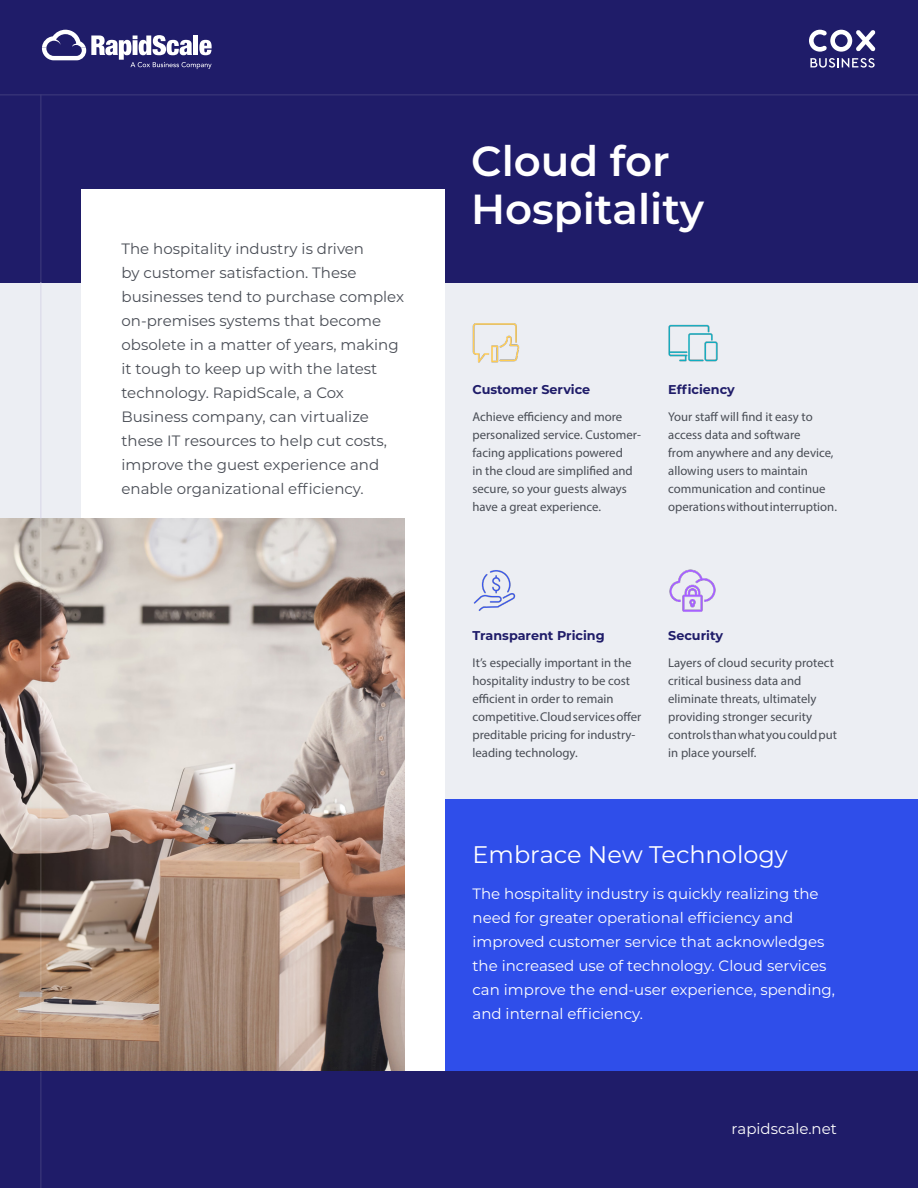
<style>
.page{position:relative;width:918px;height:1188px;background:#fff}
.page>*{position:absolute;margin:0;border:0;box-sizing:border-box;transform-origin:0 0}
.t1{font:600 42px/48px "Montserrat";color:#fff}
.t2{font:24px "Montserrat";color:#fff}
.t3{font:15px/24px "Montserrat";color:#494d55}
.t4{font:15px/24px "Montserrat";color:#fff}
.t5{font:12.75px/18px "Myriad Pro";color:#494d55}
.t6{font:700 12.75px "Montserrat";color:#1f1c69}
</style>
<div class="page">
<div style="left:0;top:282px;width:918px;height:518px;background:#eceef3"></div>
<div style="left:0;top:0;width:918px;height:282px;background:#1f1c69"></div>
<div style="left:81px;top:189px;width:364px;height:743px;background:#fff"></div>
<div style="left:446px;top:800px;width:472px;height:272px;background:#2f4eea"></div>
<img style="left:0;top:518px;width:405px;height:554px">
<hr style="left:0;top:94px;width:918px;height:1px;background:#3f3c7d">
<hr style="left:40px;top:94px;width:1px;height:188px;background:#3f3c7d">
<hr style="left:40px;top:282px;width:1px;height:236px;background:#d7d6e7">
<svg style="left:42px;top:30px;width:170px;height:39px"></svg>
<svg style="left:809px;top:30px;width:66px;height:22px"></svg>
<svg style="left:810px;top:58px;width:65px;height:10px"></svg>
<hr style="left:40px;top:518px;width:1px;height:554px;background:#fff">
<div style="left:0;top:1072px;width:918px;height:116px;background:#1f1c69"></div>
<hr style="left:40px;top:1072px;width:1px;height:116px;background:#3f3c7d">
<img style="left:473px;top:323px;width:47px;height:40px">
<img style="left:668px;top:324px;width:50px;height:38px">
<img style="left:473px;top:570px;width:43px;height:41px">
<img style="left:669px;top:570px;width:47px;height:42px">
<p class="t3" style="left:122px;top:236px;width:284px">The hospitality industry is driven<br>by customer satisfaction. These businesses tend to purchase complex on-premises systems that become obsolete in a matter of years, making it tough to keep up with the latest technology. RapidScale, a Cox Business company, can virtualize these IT resources to help cut costs, improve the guest experience and enable organizational efficiency.</p>
<h1 class="t1" style="left:471px;top:135px;width:234px">Cloud for<br>Hospitality</h1>
<p class="t6" style="left:472px;top:380px;width:119px">Customer Service</p>
<p class="t5" style="left:472px;top:407px;width:170px">Achieve efficiency and more personalized service. Customer&shy;facing applications powered<br>in the cloud are simplified and secure, so your guests always have a great experience.</p>
<p class="t6" style="left:668px;top:380px;width:68px">Efficiency</p>
<p class="t5" style="left:668px;top:407px;width:170px">Your staff will find it easy to access data and software<br>from anywhere and any device, allowing users to maintain communication and continue operations without interruption.</p>
<p class="t6" style="left:472px;top:627px;width:134px">Transparent Pricing</p>
<p class="t5" style="left:472px;top:654px;width:170px">It’s especially important in the hospitality industry to be cost efficient in order to remain competitive. Cloud services offer preditable pricing for industry&shy;leading technology.</p>
<p class="t6" style="left:668px;top:627px;width:56px">Security</p>
<p class="t5" style="left:668px;top:654px;width:170px">Layers of cloud security protect critical business data and eliminate threats, ultimately providing stronger security controls than what you could put in place yourself.</p>
<h2 class="t2" style="left:472px;top:838px;width:317px">Embrace New Technology</h2>
<p class="t4" style="left:472px;top:882px;width:364px">The hospitality industry is quickly realizing the need for greater operational efficiency and improved customer service that acknowledges the increased use of technology. Cloud services can improve the end-user experience, spending, and internal efficiency.</p>
<p class="t4" style="left:732px;top:1116px;width:107px">rapidscale.net</p>
</div>
